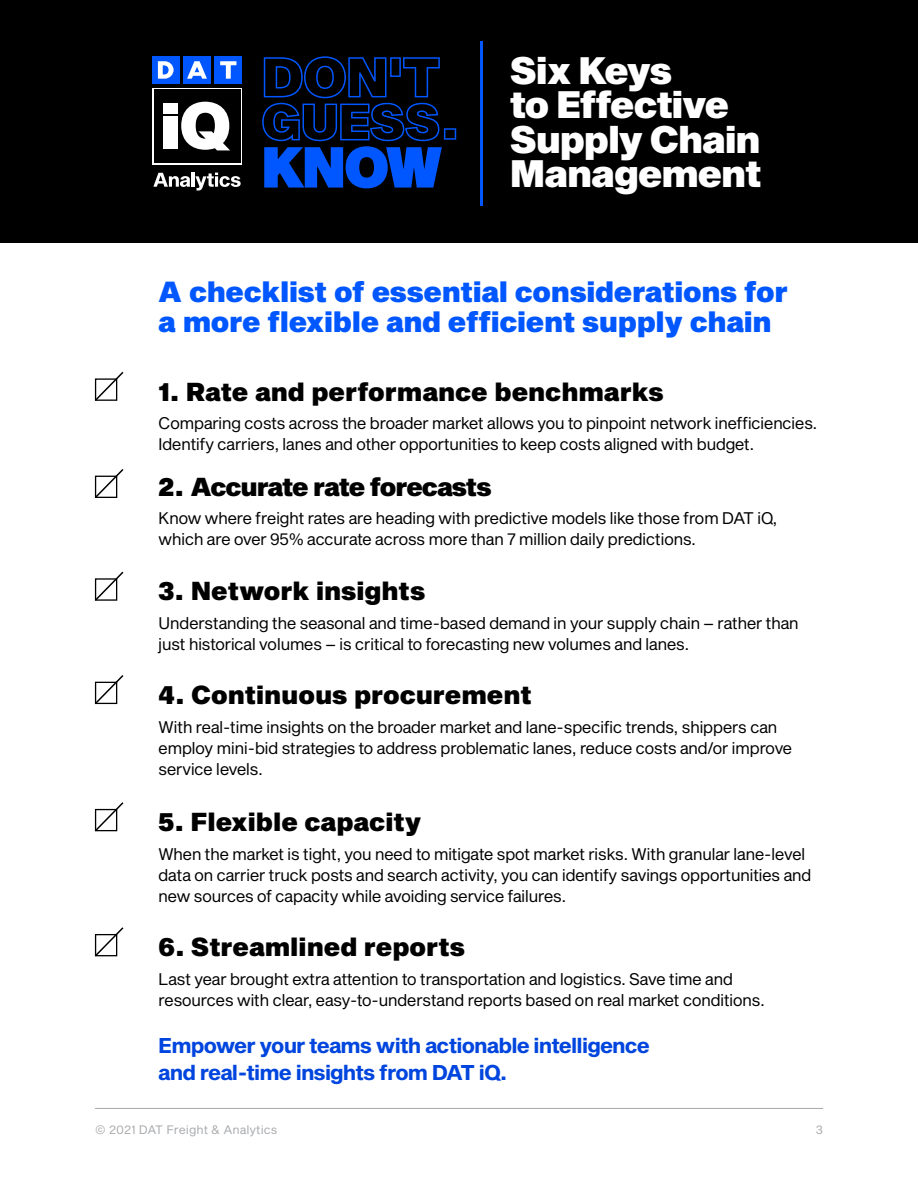
<style>
.page{position:relative;width:918px;height:1188px;background:#fff}
.page>*{position:absolute;margin:0;border:0;box-sizing:border-box;transform-origin:0 0}
.t1{font:37.5px/34.5px "Sequel Sans Black Head";color:#fff}
.t2{font:28.5px/30px "Sequel Sans Black Body";letter-spacing:-.01em;color:#0057ff}
.t3{font:25.5px "Sequel Sans Black Body";color:#000}
.t4{font:25.5px "Sequel Sans Black Body";letter-spacing:-.04em;color:#000}
.t5{font:21px/27px "Sequel Sans Bold Body";letter-spacing:-.04em;color:#0045de}
.t6{font:16.5px/21px "Sequel Sans Book Body";letter-spacing:-.04em;color:#000}
.t7{font:12px "Sequel Sans Book Body";color:#a7a9ac}
</style>
<div class="page">
<hr style="left:95px;top:1108px;width:728px;height:1px;background:#a7a9ac">
<svg style="left:94px;top:371px;width:30px;height:30px"></svg>
<svg style="left:94px;top:469px;width:30px;height:29px"></svg>
<svg style="left:94px;top:571px;width:30px;height:30px"></svg>
<svg style="left:94px;top:675px;width:30px;height:30px"></svg>
<svg style="left:94px;top:802px;width:30px;height:30px"></svg>
<svg style="left:94px;top:927px;width:30px;height:30px"></svg>
<div style="left:0;top:0;width:918px;height:243px;background:#000"></div>
<svg style="left:262px;top:56px;width:194px;height:132px"></svg>
<svg style="left:153px;top:173px;width:88px;height:18px"></svg>
<div style="left:183px;top:56px;width:28px;height:28px;background:#0057ff"></div>
<div style="left:152px;top:56px;width:27px;height:28px;background:#0057ff"></div>
<div style="left:215px;top:56px;width:27px;height:28px;background:#0057ff"></div>
<svg style="left:158px;top:61px;width:78px;height:18px"></svg>
<div style="left:152px;top:88px;width:90px;height:76px;background:linear-gradient(to bottom,#000,#000)"></div>
<div style="left:154px;top:89px;width:86px;height:74px;background:#000"></div>
<div style="left:164px;top:117px;width:14px;height:32px;background:#fff"></div>
<div style="left:164px;top:103px;width:14px;height:10px;background:#fff"></div>
<svg style="left:181px;top:102px;width:49px;height:48px"></svg>
<hr style="left:480px;top:41px;width:3px;height:165px;background:#0057ff">
<h1 class="t1" style="left:511px;top:55px;width:252px">Six Keys<br>to Effective<br>Supply Chain<br>Management</h1>
<h2 class="t2" style="left:158px;top:278px;width:631px">A checklist of essential considerations for a more flexible and efficient supply chain</h2>
<h3 class="t3" style="left:158px;top:374px;width:507px">1. Rate and performance benchmarks</h3>
<p class="t6" style="left:158px;top:414px;width:661px">Comparing costs across the broader market allows you to pinpoint network inefficiencies.<br>Identify carriers, lanes and other opportunities to keep costs aligned with budget.</p>
<h3 class="t4" style="left:158px;top:469px;width:335px">2. Accurate rate forecasts</h3>
<p class="t6" style="left:158px;top:509px;width:621px">Know where freight rates are heading with predictive models like those from DAT iQ, which are over 95% accurate across more than 7 million daily predictions.</p>
<h3 class="t3" style="left:158px;top:573px;width:269px">3. Network insights</h3>
<p class="t6" style="left:158px;top:613px;width:642px">Understanding the seasonal and time-based demand in your supply chain – rather than just historical volumes – is critical to forecasting new volumes and lanes.</p>
<h3 class="t3" style="left:158px;top:677px;width:375px">4. Continuous procurement</h3>
<p class="t6" style="left:158px;top:717px;width:636px">With real-time insights on the broader market and lane-specific trends, shippers can employ mini-bid strategies to address problematic lanes, reduce costs and/or improve service levels.</p>
<h3 class="t3" style="left:158px;top:804px;width:264px">5. Flexible capacity</h3>
<p class="t6" style="left:158px;top:844px;width:655px">When the market is tight, you need to mitigate spot market risks. With granular lane-level data on carrier truck posts and search activity, you can identify savings opportunities and new sources of capacity while avoiding service failures.</p>
<h3 class="t3" style="left:158px;top:929px;width:308px">6. Streamlined reports</h3>
<p class="t6" style="left:158px;top:969px;width:608px">Last year brought extra attention to transportation and logistics. Save time and resources with clear, easy-to-understand reports based on real market conditions.</p>
<p class="t5" style="left:158px;top:1032px;width:493px">Empower your teams with actionable intelligence and real-time insights from DAT iQ.</p>
<p class="t7" style="left:95px;top:1121px;width:184px">© 2021 DAT Freight &amp; Analytics</p>
<p class="t7" style="left:816px;top:1121px;width:9px">3</p>
</div>
